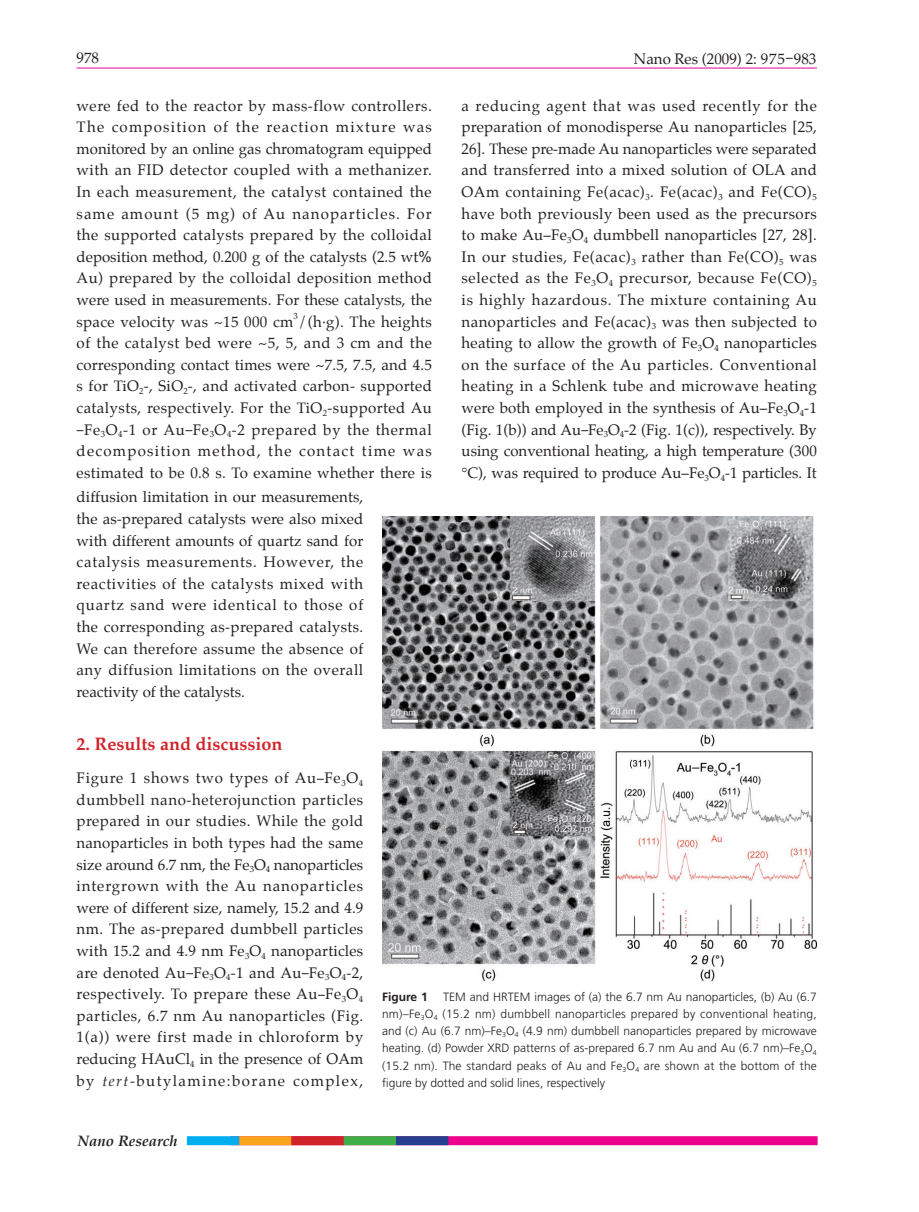
<style>
.page{position:relative;width:919px;height:1212px;background:#fff}
.page>*{position:absolute;margin:0;border:0;box-sizing:border-box;transform-origin:0 0}
.t1{font:700 18px "Palatino";color:#d1232a}
.t2{font:15px/21.6px "Palatino";letter-spacing:.02em;color:#231f20;text-align:justify}
.t3{font:15px "Palatino";color:#231f20}
.t4{font:italic 700 15px "Palatino";color:#231f20}
.t5{font:300 12px/17.2px "Frutiger";color:#231f20;text-align:justify}
.t6{font:700 12px "Frutiger";color:#231f20}
.t7{font:8.7px "Palatino";color:#231f20}
.s1{font-family:"Arial"}
.s2{font-style:italic}
</style>
<div class="page">
<div style="left:230px;top:1136px;width:587px;height:9px;background:#ed028c"></div>
<div style="left:187px;top:1136px;width:52px;height:9px;background:#00aeef"></div>
<div style="left:239px;top:1136px;width:52px;height:9px;background:#f9a51b"></div>
<div style="left:291px;top:1136px;width:53px;height:9px;background:#d1232a"></div>
<div style="left:344px;top:1136px;width:52px;height:9px;background:#40ae49"></div>
<div style="left:396px;top:1136px;width:52px;height:9px;background:#253f8e"></div>
<hr style="left:77px;top:68px;width:739px;height:1px;background:#ed028c">
<img style="left:382px;top:516px;width:435px;height:466px">
<p class="t2" style="left:77px;top:48px;width:24px">978</p>
<p class="t3" style="left:634px;top:51px;width:184px">Nano Res (2009) 2: 975 983</p>
<p class="t2" style="left:77px;top:96px;width:357px">were fed to the reactor by mass-flow controllers.<br>The composition of the reaction mixture was monitored by an online gas chromatogram equipped with an FID detector coupled with a methanizer.<br>In each measurement, the catalyst contained the same amount (5 mg) of Au nanoparticles. For the supported catalysts prepared by the colloidal deposition method, 0.200 g of the catalysts (2.5 wt<span class="s1">% </span>Au) prepared by the colloidal deposition method were used in measurements. For these catalysts, the space velocity was ~15 000 cm /(h·g). The heights</p>
<p class="t2" style="left:461px;top:96px;width:357px">a reducing agent that was used recently for the preparation of monodisperse Au nanoparticles [25, 26]. These pre-made Au nanoparticles were separated and transferred into a mixed solution of OLA and OAm containing Fe(acac)<sub>3</sub>. Fe(acac)<sub>3</sub> and Fe(CO)<sub>5 </sub>have both previously been used as the precursors to make Au–Fe<sub>3</sub>O<sub>4</sub> dumbbell nanoparticles [27, 28].<br>In our studies, Fe(acac)<sub>3</sub> rather than Fe(CO)<sub>5</sub> was selected as the Fe<sub>3</sub>O<sub>4</sub> precursor, because Fe(CO)<sub>5 </sub>is highly hazardous. The mixture containing Au nanoparticles and Fe(acac)<sub>3</sub> was then subjected to heating to allow the growth of Fe<sub>3</sub>O<sub>4</sub> nanoparticles on the surface of the Au particles. Conventional heating in a Schlenk tube and microwave heating were both employed in the synthesis of Au–Fe<sub>3</sub>O<sub>4</sub>-1 (Fig. 1(b)) and Au Fe<sub>3</sub>O<sub>4</sub>-2 (Fig. 1(c)), respectively. By using conventional heating, a high temperature (300 °C), was required to produce Au–Fe<sub>3</sub>O<sub>4</sub>-1 particles. It</p>
<p class="t7" style="left:293px;top:312px;width:6px">3</p>
<p class="t2" style="left:77px;top:333px;width:357px;text-align:center">of the catalyst bed were ~5, 5, and 3 cm and the corresponding contact times were ~7.5, 7.5, and 4.5 s for TiO<sub>2</sub>-, SiO<sub>2</sub>-, and activated carbon- supported catalysts, respectively. For the TiO<sub>2</sub>-supported Au Fe<sub>3</sub>O<sub>4</sub>-1 or Au Fe<sub>3</sub>O<sub>4</sub>-2 prepared by the thermal decomposition method, the contact time was estimated to be 0.8 s. To examine whether there is</p>
<p class="t2" style="left:77px;top:487px;width:288px">diffusion limitation in our measurements, the as-prepared catalysts were also mixed with different amounts of quartz sand for catalysis measurements. However, the reactivities of the catalysts mixed with quartz sand were identical to those of the corresponding as-prepared catalysts.<br>We can therefore assume the absence of any diffusion limitations on the overall reactivity of the catalysts.</p>
<p class="t1" style="left:77px;top:735px;width:207px">2. Results and discussion</p>
<p class="t2" style="left:77px;top:768px;width:288px">Figure 1 shows two types of Au Fe<sub>3</sub>O<sub>4 </sub>dumbbell nano-heterojunction particles prepared in our studies. While the gold nanoparticles in both types had the same size around 6.7 nm, the Fe<sub>3</sub>O<sub>4</sub> nanoparticles intergrown with the Au nanoparticles were of different size, namely, 15.2 and 4.9 nm. The as-prepared dumbbell particles with 15.2 and 4.9 nm Fe<sub>3</sub>O<sub>4</sub> nanoparticles are denoted Au Fe<sub>3</sub>O<sub>4</sub>-1 and Au Fe<sub>3</sub>O<sub>4</sub>-2, respectively. To prepare these Au Fe<sub>3</sub>O<sub>4 </sub>particles, 6.7 nm Au nanoparticles (Fig.<br>1(a)) were first made in chloroform by reducing HAuCl<sub>4</sub> in the presence of OAm by <span class="s2">tert</span>-butylamine:borane complex,</p>
<p class="t4" style="left:77px;top:1133px;width:102px">Nano Research</p>
<p class="t5" style="left:382px;top:989px;width:436px;text-indent:61px">TEM and HRTEM images of (a) the 6.7 nm Au nanoparticles, (b) Au (6.7 nm)–Fe<sub>3</sub>O<sub>4</sub> (15.2 nm) dumbbell nanoparticles prepared by conventional heating, and (c) Au (6.7 nm)–Fe<sub>3</sub>O<sub>4</sub> (4.9 nm) dumbbell nanoparticles prepared by microwave heating. (d) Powder XRD patterns of as-prepared 6.7 nm Au and Au (6.7 nm)–Fe<sub>3</sub>O<sub>4 </sub>(15.2 nm). The standard peaks of Au and Fe<sub>3</sub>O<sub>4</sub> are shown at the bottom of the figure by dotted and solid lines, respectively</p>
<p class="t6" style="left:382px;top:991px;width:47px">Figure 1</p>
</div>
